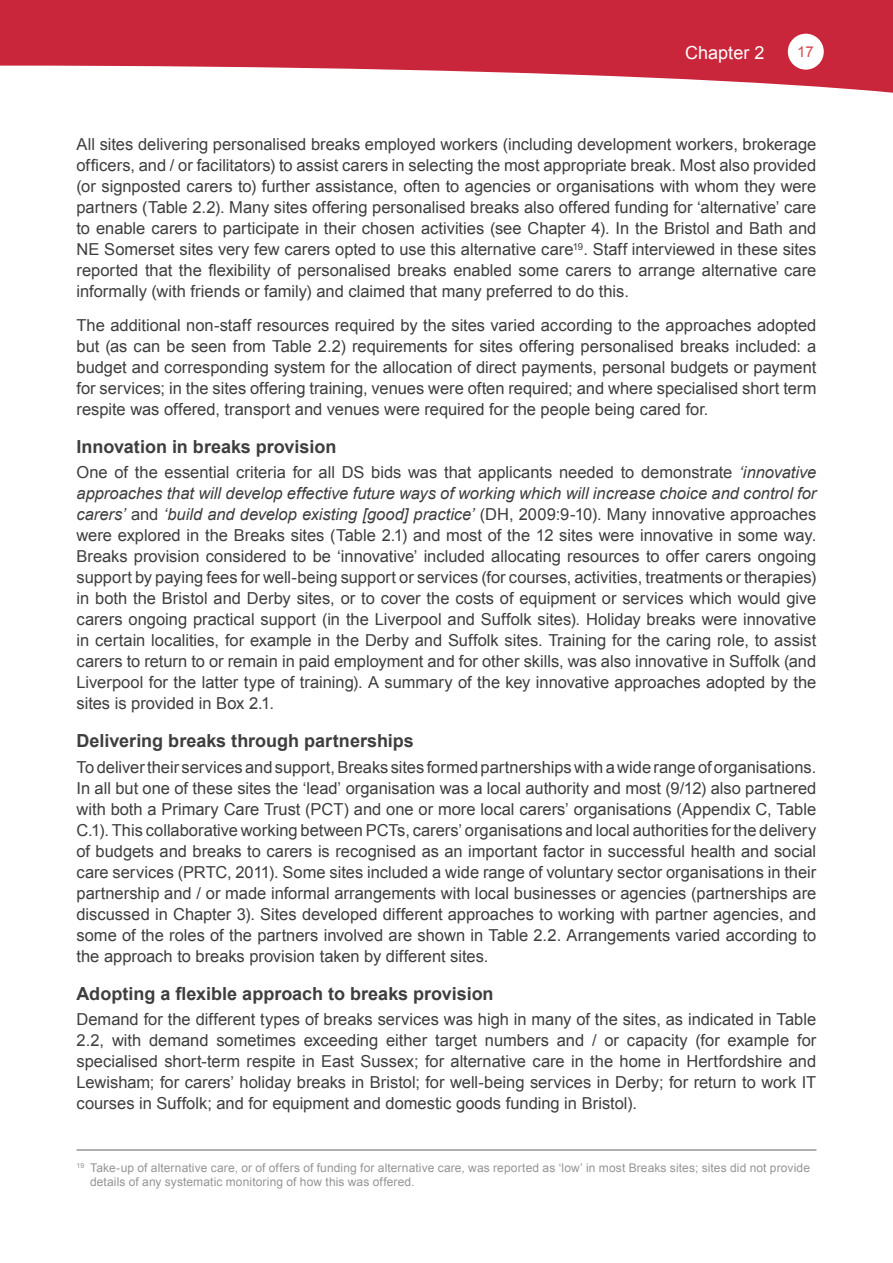
<style>
.page{position:relative;width:893px;height:1263px;background:#fff}
.page>*{position:absolute;margin:0;border:0;box-sizing:border-box;transform-origin:0 0}
.t1{font:700 18px "Arial";color:#3e3e3f}
.t2{font:18px "Arial";color:#fff}
.t3{font:16.5px/21px "Arial";color:#3e3e3f;text-align:justify}
.t4{font:15px "Arial";color:#cf4e4e}
.t5{font:12px/14.4px "Arial";letter-spacing:.01em;color:#939598}
.s1{font-style:italic}
</style>
<div class="page">
<div style="left:0;top:0;width:893px;height:138px;background:#ca263b"></div>
<div style="left:788px;top:34px;width:36px;height:36px;background:#fff;border-radius:50%"></div>
<svg style="left:0;top:66px;width:893px;height:72px;background:#f9e8ea"></svg>
<hr style="left:77px;top:1149px;width:739px;height:2px;background:#939598">
<p class="t2" style="left:685px;top:41px;width:81px">Chapter 2</p>
<p class="t4" style="left:797px;top:42px;width:18px">17</p>
<p class="t3" style="left:77px;top:134px;width:741px">All sites delivering personalised breaks employed workers (including development workers, brokerage officers, and / or facilitators) to assist carers in selecting the most appropriate break. Most also provided (or signposted carers to) further assistance, often to agencies or organisations with whom they were partners (Table 2.2). Many sites offering personalised breaks also offered funding for ‘alternative’ care to enable carers to participate in their chosen activities (see Chapter 4). In the Bristol and Bath and NE Somerset sites very few carers opted to use this alternative care<sup>19</sup>. Staff interviewed in these sites reported that the flexibility of personalised breaks enabled some carers to arrange alternative care informally (with friends or family) and claimed that many preferred to do this.</p>
<p class="t3" style="left:77px;top:315px;width:741px">The additional non-staff resources required by the sites varied according to the approaches adopted but (as can be seen from Table 2.2) requirements for sites offering personalised breaks included: a budget and corresponding system for the allocation of direct payments, personal budgets or payment for services; in the sites offering training, venues were often required; and where specialised short term respite was offered, transport and venues were required for the people being cared for.</p>
<p class="t1" style="left:77px;top:435px;width:261px">Innovation in breaks provision</p>
<p class="t3" style="left:77px;top:462px;width:741px">One of the essential criteria for all DS bids was that applicants needed to demonstrate <span class="s1">‘innovative approaches that will develop effective future ways of working which will increase choice and control for carers’</span> and <span class="s1">‘build and develop existing [good] practice’</span> (DH, 2009:9-10). Many innovative approaches were explored in the Breaks sites (Table 2.1) and most of the 12 sites were innovative in some way.<br>Breaks provision considered to be ‘innovative’ included allocating resources to offer carers ongoing support by paying fees for well-being support or services (for courses, activities, treatments or therapies) in both the Bristol and Derby sites, or to cover the costs of equipment or services which would give carers ongoing practical support (in the Liverpool and Suffolk sites). Holiday breaks were innovative in certain localities, for example in the Derby and Suffolk sites. Training for the caring role, to assist carers to return to or remain in paid employment and for other skills, was also innovative in Suffolk (and Liverpool for the latter type of training). A summary of the key innovative approaches adopted by the sites is provided in Box 2.1.</p>
<p class="t1" style="left:77px;top:729px;width:339px">Delivering breaks through partnerships</p>
<p class="t3" style="left:77px;top:756px;width:741px">To deliver their services and support, Breaks sites formed partnerships with a wide range of organisations.<br>In all but one of these sites the ‘lead’ organisation was a local authority and most (9/12) also partnered with both a Primary Care Trust (PCT) and one or more local carers’ organisations (Appendix C, Table C.1). This collaborative working between PCTs, carers’ organisations and local authorities for the delivery of budgets and breaks to carers is recognised as an important factor in successful health and social care services (PRTC, 2011). Some sites included a wide range of voluntary sector organisations in their partnership and / or made informal arrangements with local businesses or agencies (partnerships are discussed in Chapter 3). Sites developed different approaches to working with partner agencies, and some of the roles of the partners involved are shown in Table 2.2. Arrangements varied according to the approach to breaks provision taken by different sites.</p>
<p class="t1" style="left:77px;top:981px;width:419px">Adopting a flexible approach to breaks provision</p>
<p class="t3" style="left:77px;top:1009px;width:741px">Demand for the different types of breaks services was high in many of the sites, as indicated in Table 2.2, with demand sometimes exceeding either target numbers and / or capacity (for example for specialised short-term respite in East Sussex; for alternative care in the home in Hertfordshire and Lewisham; for carers’ holiday breaks in Bristol; for well-being services in Derby; for return to work IT courses in Suffolk; and for equipment and domestic goods funding in Bristol).</p>
<p class="t5" style="left:90px;top:1161px;width:721px;text-indent:-14px"><sup>19</sup> Take-up of alternative care, or of offers of funding for alternative care, was reported as ‘low’ in most Breaks sites; sites did not provide details of any systematic monitoring of how this was offered.</p>
</div>
